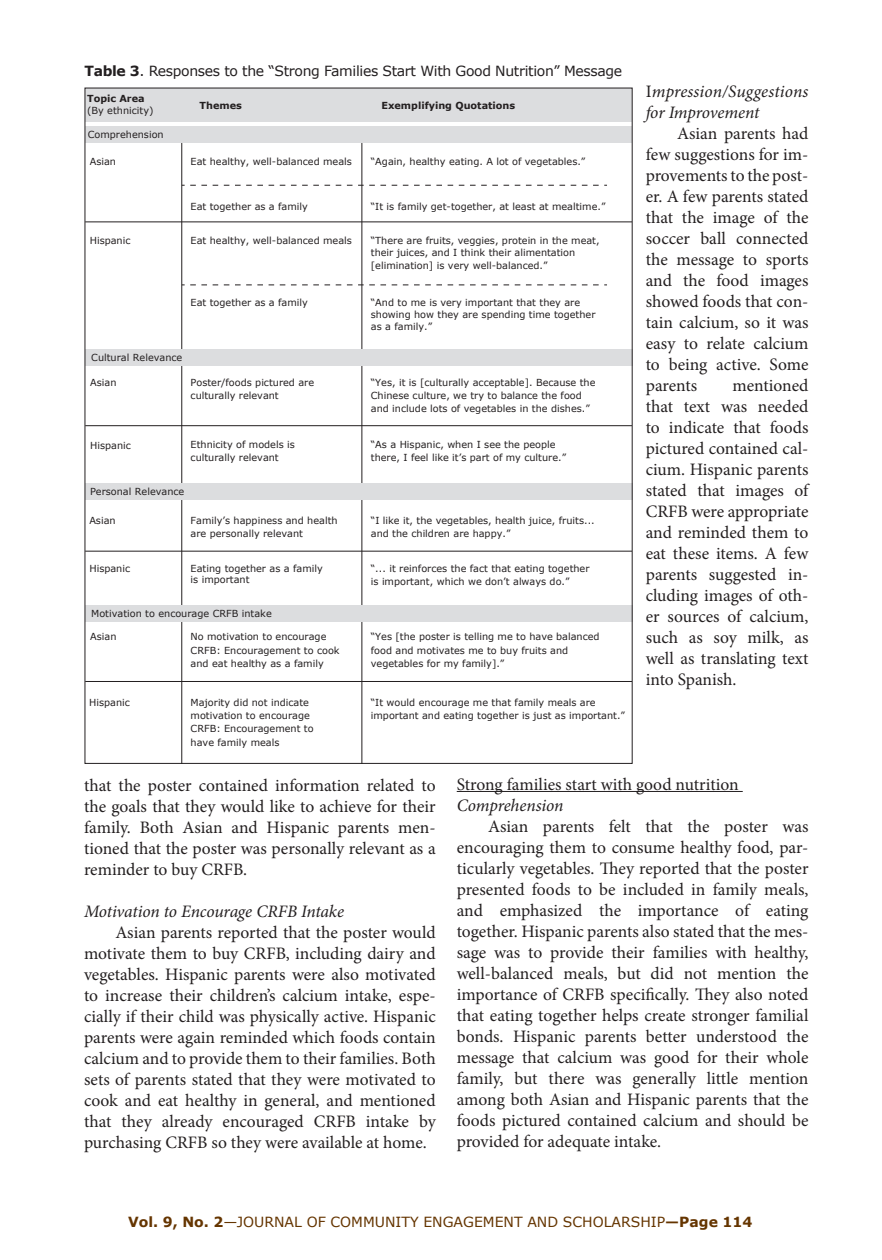
<style>
.page{position:relative;width:882px;height:1260px;background:#fff}
.page>*{position:absolute;margin:0;border:0;box-sizing:border-box;transform-origin:0 0}
.t1{font:17.5px/21px "Minion Pro";color:#231f20;text-align:justify}
.t2{font:italic 17.5px/21px "Minion Pro";letter-spacing:-.005em;color:#231f20}
.t3{font:14px "Verdana";letter-spacing:-.025em;color:#231f20}
.t4{font:14px "Verdana";color:#653500}
.t5{font:9.62px/13.3px "Verdana";color:#231f20}
.t6{font:700 9.62px "Verdana";color:#231f20}
.s1{font-weight:700}
.s2{font-style:normal}
</style>
<div class="page">
<hr style="left:457px;top:791px;width:286px;height:1px;background:#231f20">
<svg style="left:182px;top:185px;width:425px;height:1px"></svg>
<svg style="left:182px;top:285px;width:425px;height:1px"></svg>
<hr style="left:85px;top:222px;width:547px;height:1px;background:#231f20">
<hr style="left:85px;top:425px;width:547px;height:1px;background:#231f20">
<hr style="left:85px;top:551px;width:547px;height:1px;background:#231f20">
<hr style="left:85px;top:681px;width:547px;height:1px;background:#231f20">
<hr style="left:362px;top:132px;width:1px;height:631px;background:#231f20">
<hr style="left:181px;top:132px;width:1px;height:631px;background:#231f20">
<div style="left:85px;top:349px;width:547px;height:17px;background:#dcdddf"></div>
<div style="left:85px;top:483px;width:547px;height:17px;background:#dcdddf"></div>
<div style="left:85px;top:606px;width:547px;height:16px;background:#dcdddf"></div>
<div style="left:85px;top:126px;width:547px;height:17px;background:#dcdddf"></div>
<div style="left:85px;top:88px;width:547px;height:34px;background:#dcdddf"></div>
<p class="t3" style="left:85px;top:61px;width:539px"><span class="s1">Table 3</span>. Responses to the “Strong Families Start With Good Nutrition” Message</p>
<p class="t6" style="left:87px;top:92px;width:59px">Topic Area</p>
<p class="t5" style="left:87px;top:104px;width:68px">(By ethnicity)</p>
<p class="t5" style="left:88px;top:127px;width:77px">Comprehension</p>
<p class="t6" style="left:199px;top:99px;width:44px">Themes</p>
<p class="t6" style="left:381px;top:99px;width:135px">Exemplifying Quotations</p>
<p class="t5" style="left:90px;top:155px;width:28px">Asian</p>
<p class="t5" style="left:191px;top:155px;width:163px">Eat healthy, well-balanced meals</p>
<p class="t5" style="left:191px;top:199px;width:119px">Eat together as a family</p>
<p class="t5" style="left:371px;top:155px;width:216px">“Again, healthy eating. A lot of vegetables.”</p>
<p class="t5" style="left:371px;top:199px;width:236px">“It is family get-together, at least at mealtime.”</p>
<p class="t5" style="left:90px;top:234px;width:42px">Hispanic</p>
<p class="t5" style="left:371px;top:234px;width:230px;line-height:11.9px">“There are fruits, veggies, protein in the meat, their juices, and I think their alimentation</p>
<p class="t5" style="left:371px;top:259px;width:178px">[elimination] is very well-balanced.”</p>
<p class="t5" style="left:371px;top:297px;width:226px;line-height:11.9px">“And to me is very important that they are showing how they are spending time together as a family.”</p>
<p class="t5" style="left:91px;top:351px;width:93px">Cultural Relevance</p>
<p class="t5" style="left:90px;top:376px;width:28px">Asian</p>
<p class="t5" style="left:191px;top:375px;width:125px">Poster/foods pictured are culturally relevant</p>
<p class="t5" style="left:371px;top:375px;width:226px">“Yes, it is [culturally acceptable]. Because the<br>Chinese culture, we try to balance the food and include lots of vegetables in the dishes.”</p>
<p class="t5" style="left:90px;top:439px;width:42px">Hispanic</p>
<p class="t5" style="left:191px;top:437px;width:106px">Ethnicity of models is culturally relevant</p>
<p class="t5" style="left:371px;top:437px;width:197px">“As a Hispanic, when I see the people there, I feel like it’s part of my culture.”</p>
<p class="t5" style="left:90px;top:485px;width:96px">Personal Relevance</p>
<p class="t5" style="left:89px;top:514px;width:28px">Asian</p>
<p class="t5" style="left:191px;top:513px;width:149px">Family’s happiness and health are personally relevant</p>
<p class="t5" style="left:371px;top:513px;width:225px">“I like it, the vegetables, health juice, fruits... and the children are happy.”</p>
<p class="t5" style="left:89px;top:561px;width:42px">Hispanic</p>
<p class="t5" style="left:191px;top:562px;width:134px;line-height:11.7px">Eating together as a family is important</p>
<p class="t5" style="left:371px;top:561px;width:220px">“... it reinforces the fact that eating together is important, which we don’t always do.”</p>
<p class="t5" style="left:91px;top:607px;width:182px">Motivation to encourage CRFB intake</p>
<p class="t5" style="left:90px;top:630px;width:28px">Asian</p>
<p class="t5" style="left:191px;top:630px;width:151px">No motivation to encourage<br>CRFB: Encouragement to cook and eat healthy as a family</p>
<p class="t5" style="left:371px;top:630px;width:230px">“Yes [the poster is telling me to have balanced food and motivates me to buy fruits and vegetables for my family].”</p>
<p class="t5" style="left:89px;top:695px;width:42px">Hispanic</p>
<p class="t5" style="left:191px;top:695px;width:125px">Majority did not indicate motivation to encourage<br>CRFB: Encouragement to have family meals</p>
<p class="t5" style="left:371px;top:695px;width:256px">“It would encourage me that family meals are important and eating together is just as important.”</p>
<p class="t5" style="left:191px;top:234px;width:163px">Eat healthy, well-balanced meals</p>
<p class="t5" style="left:191px;top:296px;width:119px">Eat together as a family</p>
<p class="t2" style="left:646px;top:81px;width:164px"><span class="s2">I</span>mpression/Suggestions for Improvement</p>
<p class="t1" style="left:646px;top:123px;width:164px;text-indent:32px">Asian parents had few suggestions for im&shy;provements to the post&shy;er. A few parents stated that the image of the soccer ball connected the message to sports and the food images showed foods that con&shy;tain calcium, so it was easy to relate calcium to being active. Some parents</p>
<p class="t1" style="left:646px;top:375px;width:164px;text-indent:87px">mentioned that text was needed to indicate that foods pictured contained cal&shy;cium. Hispanic parents stated that images of CRFB were appropriate and reminded them to eat these items. A few parents suggested in&shy;cluding images of oth&shy;er sources of calcium, such as soy milk, as well as translating text into Spanish.</p>
<p class="t1" style="left:84px;top:775px;width:353px">that the poster contained information related to the goals that they would like to achieve for their family. Both Asian and Hispanic parents men&shy;tioned that the poster was personally relevant as a reminder to buy CRFB.</p>
<p class="t2" style="left:84px;top:901px;width:262px">Motivation to Encourage CRFB Intake</p>
<p class="t1" style="left:84px;top:922px;width:353px;text-indent:32px">Asian parents reported that the poster would motivate them to buy CRFB, including dairy and vegetables. Hispanic parents were also motivated to increase their children’s calcium intake, espe&shy;cially if their child was physically active. Hispanic parents were again reminded which foods contain calcium and to provide them to their families. Both sets of parents stated that they were motivated to cook and eat healthy in general, and mentioned that they already encouraged CRFB intake by purchasing CRFB so they were available at home.</p>
<p class="t1" style="left:457px;top:774px;width:284px">Strong families start with good nutrition</p>
<p class="t2" style="left:457px;top:795px;width:108px">Comprehension</p>
<p class="t1" style="left:457px;top:816px;width:353px;text-indent:32px">Asian parents felt that the poster was encouraging them to consume healthy food, par&shy;ticularly vegetables. They reported that the poster presented foods to be included in family meals, and emphasized the importance of eating together. Hispanic parents also stated that the mes&shy;sage was to provide their families with healthy, well-balanced meals, but did not mention the importance of CRFB specifically. They also noted that eating together helps create stronger familial bonds. Hispanic parents better understood the message that calcium was good for their whole family, but there was generally little mention among both Asian and Hispanic parents that the foods pictured contained calcium and should be provided for adequate intake.</p>
<p class="t4" style="left:128px;top:1212px;width:626px"><span class="s1">Vol. 9, No. 2</span>—JOURNAL OF COMMUNITY ENGAGEMENT AND SCHOLARSHIP<span class="s1">—Page 114</span></p>
</div>
